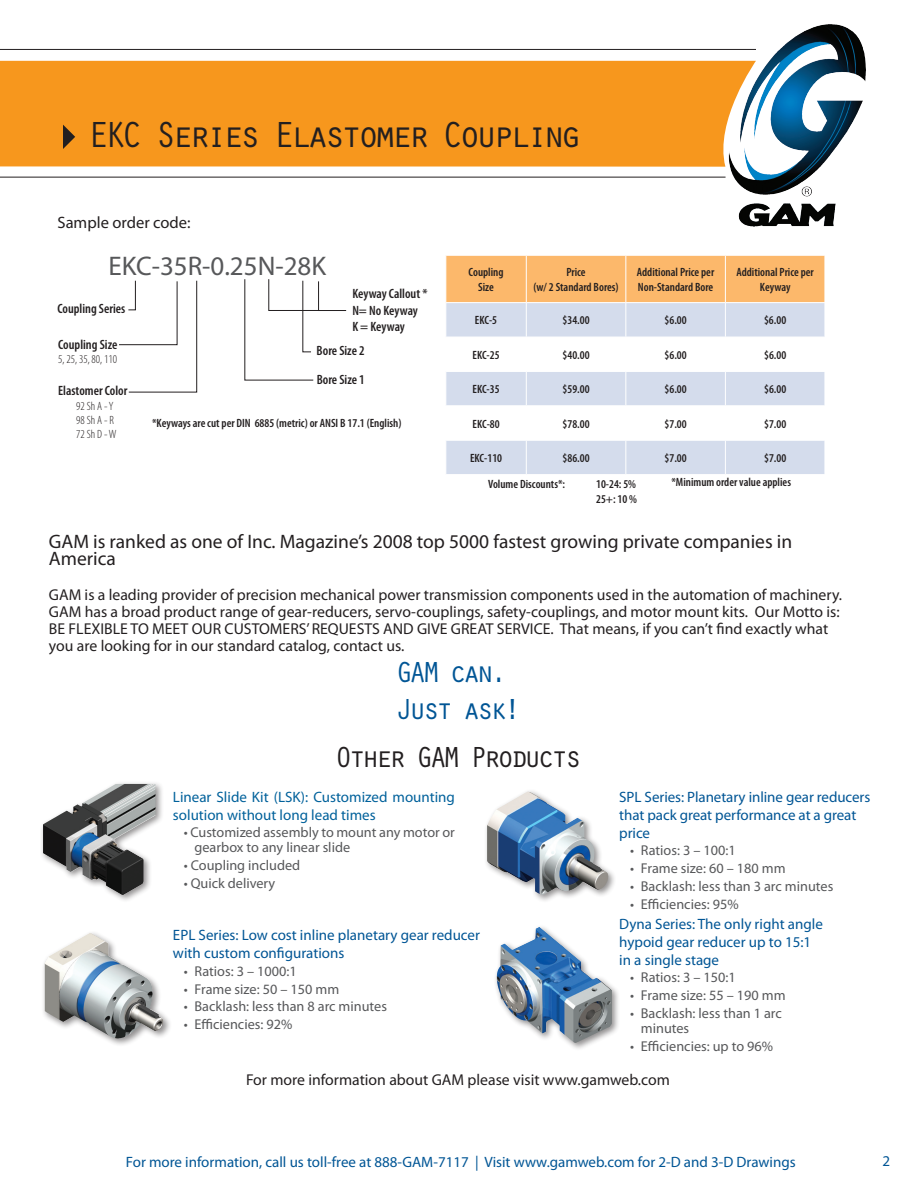
<style>
.page{position:relative;width:918px;height:1188px;background:#fff}
.page>*{position:absolute;margin:0;border:0;box-sizing:border-box;transform-origin:0 0}
.t1{font:37.5px "Orator Std";letter-spacing:-.15em;color:#231f20}
.t2{font:30px "Orator Std";letter-spacing:-.15em;color:#231f20}
.t3{font:30px/37.5px "Orator Std";letter-spacing:-.15em;color:#005595}
.t4{font:27px "Myriad Pro";color:#57585a}
.t5{font:19.5px/17.2px "Myriad Pro";color:#231f20}
.t6{font:16.5px "Myriad Pro";color:#231f20}
.t7{font:15.75px/17.2px "Myriad Pro";color:#231f20}
.t8{font:15px/18px "Myriad Pro";color:#005595}
.t9{font:15px/18px "Myriad Pro";color:#00619b}
.t10{font:14.25px/15px "Myriad Pro";color:#57585a}
.t11{font:600 condensed 13.5px/16.2px "Myriad Pro";color:#231f20}
.t12{font:600 condensed 12px/14.4px "Myriad Pro";color:#231f20;text-align:center}
.t13{font:300 condensed 12px/14.4px "Myriad Pro";color:#231f20}
</style>
<div class="page">
<hr style="left:0;top:49px;width:756px;height:1px;background:#231f20">
<hr style="left:0;top:177px;width:726px;height:1px;background:#231f20">
<div style="left:0;top:61px;width:756px;height:106px;background:#f7971d"></div>
<img style="left:759px;top:24px;width:70px;height:52px">
<svg style="left:63px;top:125px;width:12px;height:24px"></svg>
<div style="left:447px;top:256px;width:378px;height:46px;background:#fcb86b"></div>
<div style="left:447px;top:303px;width:378px;height:34px;background:#d4dcec"></div>
<hr style="left:526px;top:256px;width:1px;height:46px;background:#fff">
<hr style="left:626px;top:256px;width:1px;height:46px;background:#fff">
<hr style="left:725px;top:256px;width:1px;height:46px;background:#fff">
<hr style="left:526px;top:303px;width:1px;height:34px;background:#fff">
<hr style="left:626px;top:303px;width:1px;height:34px;background:#fff">
<hr style="left:725px;top:303px;width:1px;height:34px;background:#fff">
<div style="left:40px;top:781px;width:131px;height:129px;background:#231f20;opacity:.5"></div>
<img style="left:92px;top:784px;width:24px;height:14px">
<div style="left:41px;top:930px;width:138px;height:125px;background:#231f20;opacity:.5"></div>
<img style="left:44px;top:933px;width:45px;height:80px">
<div style="left:484px;top:788px;width:140px;height:124px;background:#231f20;opacity:.5"></div>
<img style="left:487px;top:792px;width:40px;height:71px">
<div style="left:493px;top:923px;width:138px;height:136px;background:#231f20;opacity:.5"></div>
<img style="left:497px;top:928px;width:40px;height:74px">
<svg style="left:446px;top:372px;width:379px;height:102px"></svg>
<svg style="left:119px;top:280px;width:78px;height:113px"></svg>
<svg style="left:244px;top:279px;width:103px;height:102px"></svg>
<h1 class="t1" style="left:87px;top:107px;width:497px">EKC Series Elastomer Coupling</h1>
<p class="t6" style="left:58px;top:213px;width:135px">Sample order code:</p>
<h3 class="t4" style="left:109px;top:249px;width:219px">EKC-35R-0.25N-28K</h3>
<p class="t12" style="left:469px;top:265px;width:36px">Coupling<br>Size</p>
<p class="t12" style="left:533px;top:265px;width:87px">Price<br>(w/ 2 Standard Bores)</p>
<p class="t12" style="left:637px;top:265px;width:79px;text-align:left">Additional Price per<br>Non-Standard Bore</p>
<p class="t12" style="left:736px;top:265px;width:79px">Additional Price per<br>Keyway</p>
<p class="t12" style="left:475px;top:313px;width:24px">EKC-5</p>
<p class="t12" style="left:563px;top:313px;width:29px">$34.00</p>
<p class="t12" style="left:665px;top:313px;width:24px">$6.00</p>
<p class="t12" style="left:764px;top:313px;width:24px">$6.00</p>
<p class="t12" style="left:473px;top:347px;width:29px">EKC-25</p>
<p class="t12" style="left:563px;top:347px;width:29px">$40.00</p>
<p class="t12" style="left:665px;top:347px;width:24px">$6.00</p>
<p class="t12" style="left:764px;top:347px;width:24px">$6.00</p>
<p class="t12" style="left:473px;top:382px;width:29px">EKC-35</p>
<p class="t12" style="left:563px;top:382px;width:29px">$59.00</p>
<p class="t12" style="left:665px;top:382px;width:24px">$6.00</p>
<p class="t12" style="left:764px;top:382px;width:24px">$6.00</p>
<p class="t12" style="left:473px;top:416px;width:29px">EKC-80</p>
<p class="t12" style="left:563px;top:416px;width:29px">$78.00</p>
<p class="t12" style="left:665px;top:416px;width:24px">$7.00</p>
<p class="t12" style="left:764px;top:416px;width:24px">$7.00</p>
<p class="t12" style="left:470px;top:451px;width:34px">EKC-110</p>
<p class="t12" style="left:563px;top:451px;width:29px">$86.00</p>
<p class="t12" style="left:665px;top:451px;width:24px">$7.00</p>
<p class="t12" style="left:764px;top:451px;width:24px">$7.00</p>
<p class="t12" style="left:488px;top:477px;width:79px">Volume Discounts*:</p>
<p class="t12" style="left:596px;top:477px;width:42px;text-align:left">10-24: 5%<br>25+: 10 %</p>
<p class="t12" style="left:671px;top:475px;width:121px">*Minimum order value applies</p>
<p class="t5" style="left:49px;top:532px;width:745px">GAM is ranked as one of Inc. Magazine’s 2008 top 5000 fastest growing private companies in<br>America</p>
<p class="t7" style="left:49px;top:585px;width:795px">GAM is a leading provider of precision mechanical power transmission components used in the automation of machinery.<br>GAM has a broad product range of gear-reducers, servo-couplings, safety-couplings, and motor mount kits. Our Motto is:<br>BE FLEXIBLE TO MEET OUR CUSTOMERS’REQUESTS AND GIVE GREAT SERVICE. That means, if you can’t find exactly what you are looking for in our standard catalog, contact us.</p>
<p class="t11" style="left:352px;top:286px;width:77px">Keyway Callout *<br>N= No Keyway<br>K = Keyway</p>
<p class="t11" style="left:317px;top:342px;width:50px">Bore Size 2</p>
<p class="t11" style="left:58px;top:300px;width:69px">Coupling Series</p>
<p class="t11" style="left:58px;top:336px;width:61px">Coupling Size</p>
<p class="t13" style="left:58px;top:352px;width:60px">5, 25, 35, 80, 110</p>
<p class="t11" style="left:58px;top:382px;width:71px">Elastomer Color</p>
<p class="t13" style="left:76px;top:398px;width:42px">92 Sh A - Y<br>98 Sh A - R<br>72 Sh D - W</p>
<p class="t11" style="left:317px;top:371px;width:50px">Bore Size 1</p>
<p class="t12" style="left:152px;top:416px;width:251px">*Keyways are cut per DIN 6885 (metric) or ANSI B 17.1 (English)</p>
<h2 class="t3" style="left:395px;top:651px;width:127px">GAM can.<br>Just ask!</h2>
<h2 class="t2" style="left:335px;top:736px;width:249px">Other GAM Products</h2>
<p class="t9" style="left:173px;top:787px;width:284px">Linear Slide Kit (LSK): Customized mounting solution without long lead times</p>
<p class="t10" style="left:195px;top:825px;width:262px;text-indent:-11px">• Customized assembly to mount any motor or gearbox to any linear slide</p>
<p class="t10" style="left:184px;top:858px;width:118px">• Coupling included</p>
<p class="t10" style="left:184px;top:875px;width:93px">• Quick delivery</p>
<p class="t8" style="left:173px;top:926px;width:309px">EPL Series: Low cost inline planetary gear reducer with custom configurations</p>
<p class="t10" style="left:184px;top:963px;width:114px">• Ratios: 3 – 1000:1</p>
<p class="t10" style="left:184px;top:981px;width:157px">• Frame size: 50 – 150 mm</p>
<p class="t10" style="left:184px;top:999px;width:205px">• Backlash: less than 8 arc minutes</p>
<p class="t10" style="left:184px;top:1017px;width:110px">• Efficiencies: 92%</p>
<p class="t8" style="left:619px;top:787px;width:253px">SPL Series: Planetary inline gear reducers that pack great performance at a great price</p>
<p class="t10" style="left:630px;top:843px;width:107px">• Ratios: 3 – 100:1</p>
<p class="t10" style="left:630px;top:861px;width:157px">• Frame size: 60 – 180 mm</p>
<p class="t10" style="left:630px;top:878px;width:205px">• Backlash: less than 3 arc minutes</p>
<p class="t10" style="left:630px;top:896px;width:110px">• Efficiencies: 95%</p>
<p class="t8" style="left:619px;top:914px;width:205px">Dyna Series: The only right angle hypoid gear reducer up to 15:1 in a single stage</p>
<p class="t10" style="left:630px;top:970px;width:107px">• Ratios: 3 – 150:1</p>
<p class="t10" style="left:630px;top:988px;width:157px">• Frame size: 55 – 190 mm</p>
<p class="t10" style="left:641px;top:1005px;width:142px;text-indent:-11px">• Backlash: less than 1 arc minutes</p>
<p class="t10" style="left:630px;top:1038px;width:145px">• Efficiencies: up to 96%</p>
<p class="t7" style="left:246px;top:1071px;width:425px">For more information about GAM please visit www.gamweb.com</p>
<p class="t8" style="left:126px;top:1153px;width:671px">For more information, call us toll-free at 888-GAM-7117 | Visit www.gamweb.com for 2-D and 3-D Drawings</p>
<p class="t8" style="left:883px;top:1152px;width:9px">2</p>
</div>
